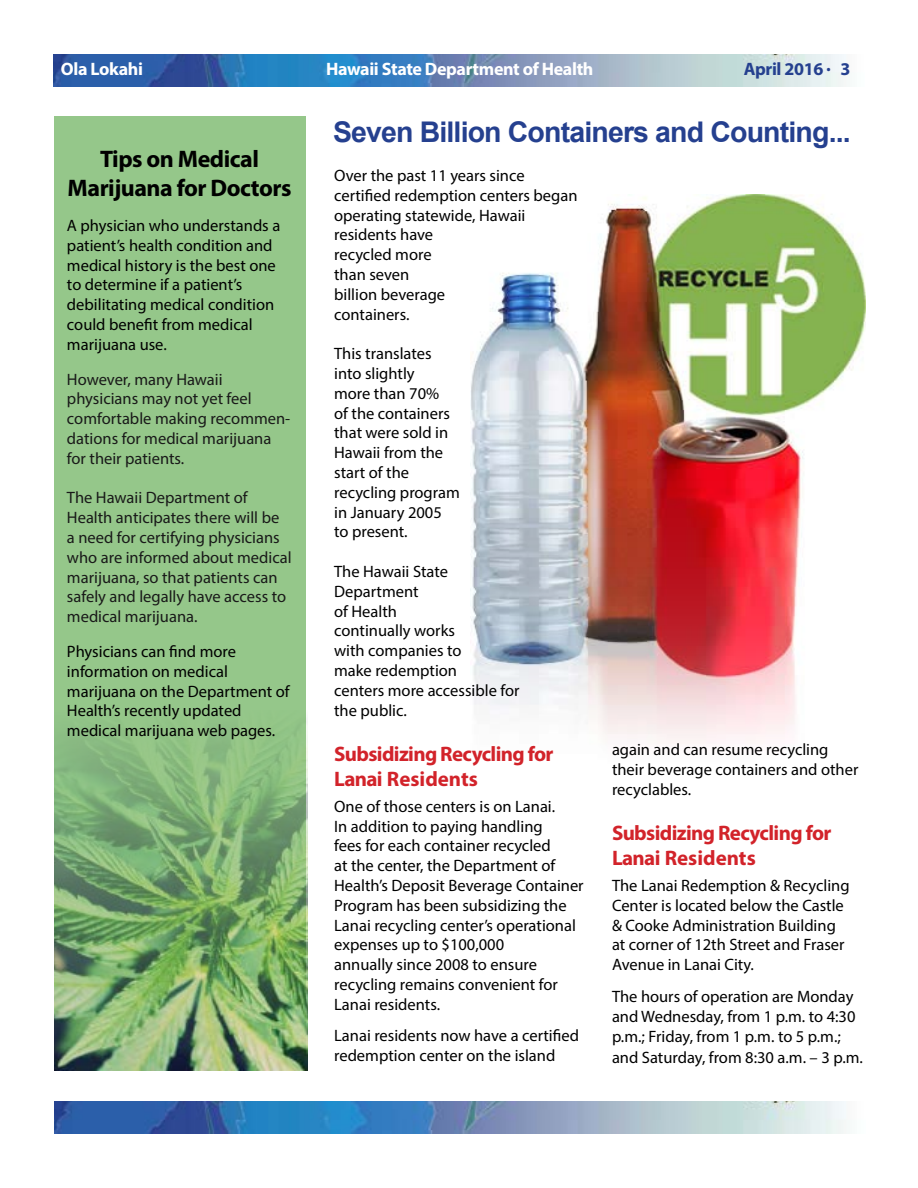
<style>
.page{position:relative;width:918px;height:1188px;background:#fff}
.page>*{position:absolute;margin:0;border:0;box-sizing:border-box;transform-origin:0 0}
.t1{font:700 28.5px "Arial";letter-spacing:-.03em;color:#25408f}
.t2{font:700 24px/28.8px "Myriad Pro";letter-spacing:-.02em;color:#000;text-align:center}
.t3{font:700 21px/25.2px "Myriad Pro";letter-spacing:-.03em;color:#d2232a}
.t4{font:700 18px "Myriad Pro";letter-spacing:-.02em;color:#fff}
.t5{font:700 18px "Myriad Pro";letter-spacing:-.02em;color:#25408f}
.t6{font:16.5px/19.8px "Myriad Pro";color:#000}
.t7{font:16.5px/19.8px "Myriad Pro";color:#191919}
</style>
<div class="page">
<img style="left:53px;top:54px;width:793px;height:32px">
<img style="left:54px;top:1102px;width:792px;height:32px">
<div style="left:55px;top:116px;width:251px;height:955px;background:#95c78a"></div>
<img style="left:54px;top:711px;width:253px;height:360px">
<img style="left:471px;top:194px;width:394px;height:549px">
<p class="t4" style="left:61px;top:57px;width:84px">Ola Lokahi</p>
<p class="t4" style="left:326px;top:57px;width:269px">Hawaii State Department of Health</p>
<p class="t5" style="left:744px;top:57px;width:108px">April 2016 . 3</p>
<h2 class="t2" style="left:68px;top:144px;width:226px">Tips on Medical<br>Marijuana for Doctors</h2>
<p class="t6" style="left:67px;top:215px;width:215px">A physician who understands a patient’s health condition and medical history is the best one to determine if a patient’s debilitating medical condition could benefit from medical marijuana use.</p>
<p class="t7" style="left:67px;top:369px;width:225px">However, many Hawaii physicians may not yet feel comfortable making recommen&shy;dations for medical marijuana for their patients.</p>
<p class="t7" style="left:67px;top:488px;width:226px">The Hawaii Department of<br>Health anticipates there will be<br>a need for certifying physicians who are informed about medical marijuana, so that patients can safely and legally have access to medical marijuana.</p>
<p class="t6" style="left:67px;top:641px;width:224px">Physicians can find more information on medical marijuana on the Department of<br>Health’s recently updated medical marijuana web pages.</p>
<h1 class="t1" style="left:333px;top:114px;width:519px">Seven Billion Containers and Counting...</h1>
<p class="t6" style="left:334px;top:165px;width:245px">Over the past 11 years since certified redemption centers began operating statewide, Hawaii residents have<br>recycled more<br>than seven<br>billion beverage<br>containers.</p>
<p class="t6" style="left:334px;top:344px;width:127px">This translates into slightly<br>more than 70%<br>of the containers that were sold in<br>Hawaii from the start of the recycling program in January 2005 to present.</p>
<p class="t6" style="left:334px;top:561px;width:187px">The Hawaii State<br>Department<br>of Health<br>continually works<br>with companies to<br>make redemption<br>centers more accessible for the public.</p>
<p class="t3" style="left:334px;top:740px;width:221px">Subsidizing Recycling for<br>Lanai Residents</p>
<p class="t6" style="left:334px;top:796px;width:251px">One of those centers is on Lanai.<br>In addition to paying handling<br>fees for each container recycled<br>at the center, the Department of<br>Health’s Deposit Beverage Container<br>Program has been subsidizing the<br>Lanai recycling center’s operational expenses up to $100,000<br>annually since 2008 to ensure recycling remains convenient for<br>Lanai residents.</p>
<p class="t6" style="left:334px;top:1026px;width:246px">Lanai residents now have a certified redemption center on the island</p>
<p class="t6" style="left:612px;top:740px;width:248px">again and can resume recycling their beverage containers and other recyclables.</p>
<p class="t3" style="left:612px;top:820px;width:221px">Subsidizing Recycling for<br>Lanai Residents</p>
<p class="t6" style="left:612px;top:875px;width:239px">The Lanai Redemption &amp; Recycling<br>Center is located below the Castle &amp; Cooke Administration Building at corner of 12th Street and Fraser<br>Avenue in Lanai City.</p>
<p class="t6" style="left:612px;top:986px;width:245px">The hours of operation are Monday and Wednesday, from 1 p.m. to 4:30 p.m.; Friday, from 1 p.m. to 5 p.m.;</p>
<p class="t6" style="left:612px;top:1047px;width:252px">and Saturday, from 8:30 a.m. – 3 p.m.</p>
</div>
